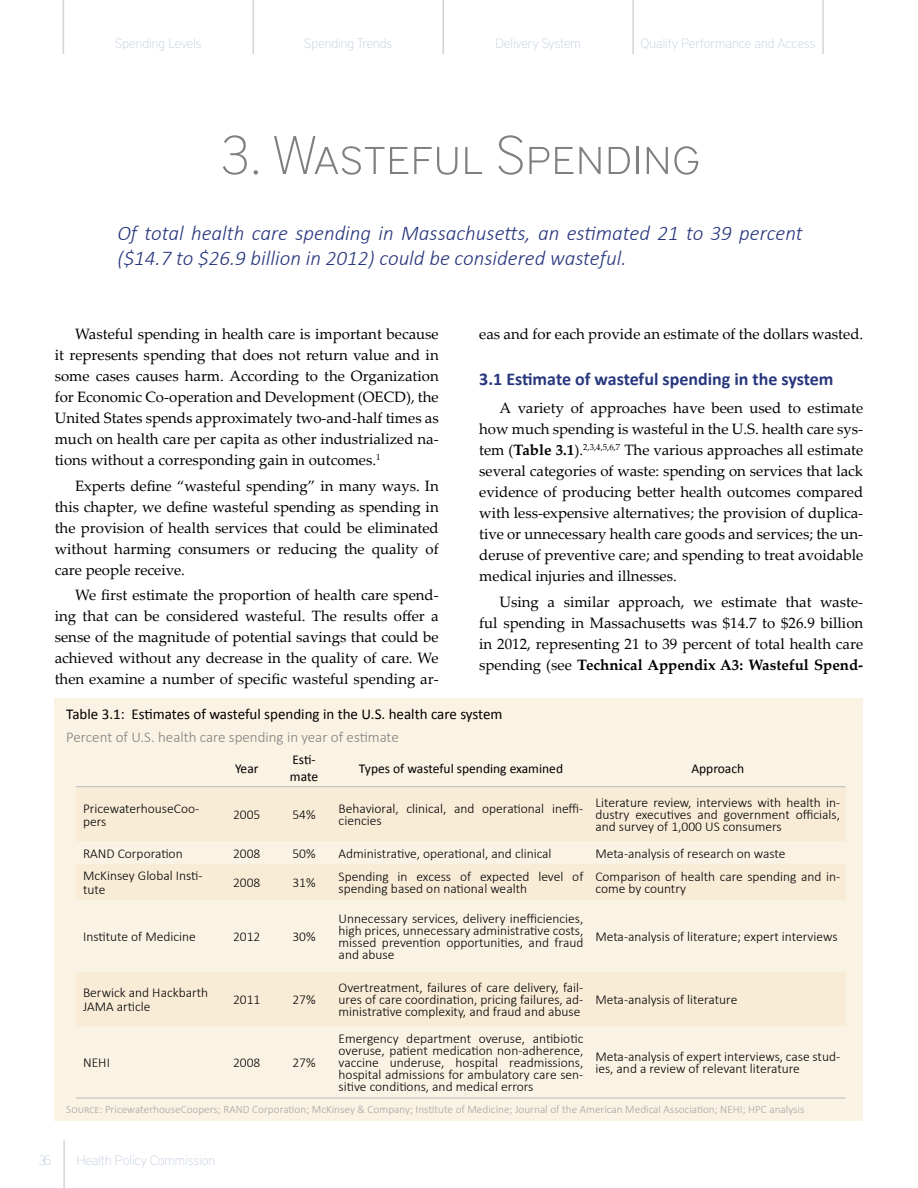
<style>
.page{position:relative;width:918px;height:1188px;background:#fff}
.page>*{position:absolute;margin:0;border:0;box-sizing:border-box;transform-origin:0 0}
.t1{font:100 54px "District Pro";color:#7f7f7f}
.t2{font:italic 300 21px/25.2px "Calibri";color:#28377d}
.t3{font:700 18px "Calibri";color:#28377d}
.t4{font:15px/21px "Palatino Linotype";color:#000;text-align:justify}
.t5{font:15px "Calibri";color:#000}
.t6{font:300 15px "Calibri";color:#7f7f7f}
.t7{font:300 13.5px/12px "Calibri";color:#000}
.t8{font:100 13.5px "District Pro";color:#c3cfe1}
.t9{font:13.5px/16.2px "Calibri";color:#000}
.t10{font:300 11.25px "Calibri";color:#a6a6a6}
.s1{font-weight:700}
</style>
<div class="page">
<hr style="left:63px;top:0;width:1px;height:54px;background:#d4d4d4">
<hr style="left:253px;top:0;width:1px;height:54px;background:#d4d4d4">
<hr style="left:442px;top:0;width:2px;height:54px;background:#d4d4d4">
<hr style="left:632px;top:0;width:2px;height:54px;background:#d4d4d4">
<hr style="left:822px;top:0;width:2px;height:54px;background:#d4d4d4">
<hr style="left:63px;top:1140px;width:2px;height:48px;background:#d4d4d4">
<div style="left:55px;top:698px;width:808px;height:422px;background:#faf2e3"></div>
<div style="left:76px;top:787px;width:770px;height:54px;background:#f8ecd7"></div>
<svg style="left:76px;top:864px;width:770px;height:234px"></svg>
<hr style="left:218px;top:1097px;width:57px;height:2px;background:#bfbfbf">
<hr style="left:275px;top:1097px;width:58px;height:2px;background:#bfbfbf">
<hr style="left:333px;top:1097px;width:256px;height:2px;background:#bfbfbf">
<hr style="left:589px;top:1097px;width:256px;height:2px;background:#bfbfbf">
<hr style="left:76px;top:786px;width:142px;height:1px;background:#bfbfbf">
<hr style="left:218px;top:786px;width:57px;height:1px;background:#bfbfbf">
<hr style="left:275px;top:786px;width:58px;height:1px;background:#bfbfbf">
<hr style="left:333px;top:786px;width:256px;height:1px;background:#bfbfbf">
<hr style="left:589px;top:786px;width:256px;height:1px;background:#bfbfbf">
<hr style="left:76px;top:1097px;width:142px;height:2px;background:#bfbfbf">
<p class="t8" style="left:115px;top:34px;width:88px">Spending Levels</p>
<p class="t8" style="left:304px;top:34px;width:90px">Spending Trends</p>
<p class="t8" style="left:495px;top:34px;width:87px">Delivery System</p>
<p class="t8" style="left:641px;top:34px;width:177px">Quality Performance and Access</p>
<h1 class="t1" style="left:219px;top:117px;width:483px">3. Wasteful Spending</h1>
<h2 class="t2" style="left:117px;top:220px;width:687px">Of total health care spending in Massachusetts, an estimated 21 to 39 percent ($14.7 to $26.9 billion in 2012) could be considered wasteful.</h2>
<p class="t4" style="left:55px;top:323px;width:386px;text-indent:20px">Wasteful spending in health care is important because it represents spending that does not return value and in some cases causes harm. According to the Organization for Economic Co-operation and Development (OECD), the United States spends approximately two-and-half times as much on health care per capita as other industrialized na&shy;tions without a corresponding gain in outcomes.<sup>1</sup></p>
<p class="t4" style="left:55px;top:474px;width:386px;text-indent:20px">Experts define “wasteful spending” in many ways. In this chapter, we define wasteful spending as spending in the provision of health services that could be eliminated without harming consumers or reducing the quality of care people receive.</p>
<p class="t4" style="left:55px;top:584px;width:386px;text-indent:20px">We first estimate the proportion of health care spend&shy;ing that can be considered wasteful. The results offer a sense of the magnitude of potential savings that could be achieved without any decrease in the quality of care. We then examine a number of specific wasteful spending ar-</p>
<p class="t4" style="left:479px;top:323px;width:386px">eas and for each provide an estimate of the dollars wasted.</p>
<p class="t3" style="left:479px;top:368px;width:356px">3.1 Estimate of wasteful spending in the system</p>
<p class="t4" style="left:479px;top:397px;width:386px;text-indent:20px">A variety of approaches have been used to estimate how much spending is wasteful in the U.S. health care sys&shy;tem (<span class="s1">Table 3.1</span>).<sup>2,3,4,5,6,7</sup> The various approaches all estimate several categories of waste: spending on services that lack evidence of producing better health outcomes compared with less-expensive alternatives; the provision of duplica&shy;tive or unnecessary health care goods and services; the un&shy;deruse of preventive care; and spending to treat avoidable medical injuries and illnesses.</p>
<p class="t4" style="left:479px;top:590px;width:386px;text-indent:20px">Using a similar approach, we estimate that waste&shy;ful spending in Massachusetts was $14.7 to $26.9 billion in 2012, representing 21 to 39 percent of total health care spending (see <span class="s1">Technical Appendix A3: Wasteful Spend-</span></p>
<p class="t5" style="left:66px;top:705px;width:438px">Table 3.1: Estimates of wasteful spending in the U.S. health care system</p>
<p class="t6" style="left:66px;top:728px;width:334px">Percent of U.S. health care spending in year of estimate</p>
<p class="t9" style="left:235px;top:760px;width:25px">Year</p>
<p class="t9" style="left:290px;top:752px;width:30px">Esti&shy;mate</p>
<p class="t9" style="left:359px;top:760px;width:206px">Types of wasteful spending examined</p>
<p class="t9" style="left:691px;top:760px;width:54px">Approach</p>
<p class="t7" style="left:83px;top:801px;width:118px;line-height:13.5px">PricewaterhouseCoo&shy;pers</p>
<p class="t7" style="left:233px;top:809px;width:29px">2005</p>
<p class="t7" style="left:292px;top:809px;width:25px">54%</p>
<p class="t7" style="left:339px;top:803px;width:246px">Behavioral, clinical, and operational ineffi&shy;ciencies</p>
<p class="t7" style="left:595px;top:797px;width:246px;text-align:justify">Literature review, interviews with health in&shy;dustry executives and government officials, and survey of 1,000 US consumers</p>
<p class="t7" style="left:83px;top:847px;width:101px">RAND Corporation</p>
<p class="t7" style="left:233px;top:847px;width:29px">2008</p>
<p class="t7" style="left:292px;top:847px;width:25px">50%</p>
<p class="t7" style="left:339px;top:847px;width:214px">Administrative, operational, and clinical</p>
<p class="t7" style="left:595px;top:847px;width:192px">Meta-analysis of research on waste</p>
<p class="t7" style="left:83px;top:869px;width:121px;line-height:13.5px">McKinsey Global Insti&shy;tute</p>
<p class="t7" style="left:233px;top:876px;width:29px">2008</p>
<p class="t7" style="left:292px;top:876px;width:25px">31%</p>
<p class="t7" style="left:339px;top:870px;width:246px">Spending in excess of expected level of spending based on national wealth</p>
<p class="t7" style="left:595px;top:870px;width:246px">Comparison of health care spending and in&shy;come by country</p>
<p class="t7" style="left:83px;top:930px;width:114px">Institute of Medicine</p>
<p class="t7" style="left:233px;top:930px;width:29px">2012</p>
<p class="t7" style="left:292px;top:930px;width:25px">30%</p>
<p class="t7" style="left:339px;top:912px;width:246px;text-align:justify">Unnecessary services, delivery inefficiencies, high prices, unnecessary administrative costs, missed prevention opportunities, and fraud and abuse</p>
<p class="t7" style="left:595px;top:930px;width:244px">Meta-analysis of literature; expert interviews</p>
<p class="t7" style="left:83px;top:986px;width:127px;line-height:13.5px">Berwick and Hackbarth<br>JAMA article</p>
<p class="t7" style="left:233px;top:994px;width:29px">2011</p>
<p class="t7" style="left:292px;top:994px;width:25px">27%</p>
<p class="t7" style="left:339px;top:982px;width:246px;text-align:justify">Overtreatment, failures of care delivery, fail&shy;ures of care coordination, pricing failures, ad&shy;ministrative complexity, and fraud and abuse</p>
<p class="t7" style="left:595px;top:994px;width:143px">Meta-analysis of literature</p>
<p class="t7" style="left:339px;top:1033px;width:246px;text-align:justify">Emergency department overuse, antibiotic overuse, patient medication non-adherence, vaccine underuse, hospital readmissions, hospital admissions for ambulatory care sen&shy;sitive conditions, and medical errors</p>
<p class="t7" style="left:595px;top:1051px;width:246px">Meta-analysis of expert interviews, case stud&shy;ies, and a review of relevant literature</p>
<p class="t10" style="left:66px;top:1102px;width:740px">Source: PricewaterhouseCoopers; RAND Corporation; McKinsey &amp; Company; Institute of Medicine; Journal of the American Medical Association; NEHI; HPC analysis</p>
<p class="t7" style="left:83px;top:1057px;width:28px">NEHI</p>
<p class="t7" style="left:233px;top:1057px;width:29px">2008</p>
<p class="t7" style="left:292px;top:1057px;width:25px">27%</p>
<p class="t8" style="left:38px;top:1150px;width:14px">36</p>
<p class="t8" style="left:77px;top:1150px;width:140px">Health Policy Commission</p>
</div>
